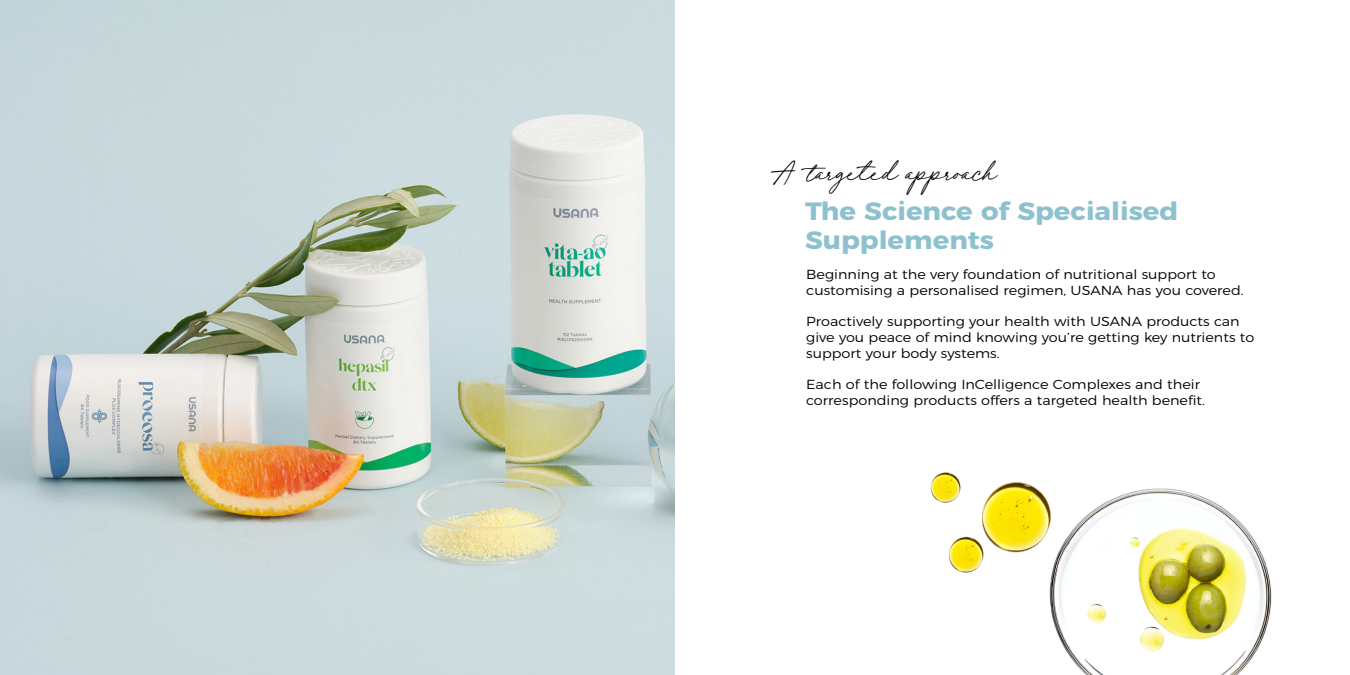
<style>
.page{position:relative;width:1350px;height:675px;background:#fff}
.page>*{position:absolute;margin:0;border:0;box-sizing:border-box;transform-origin:0 0}
.t1{font:30px "Juniperand Sage Slanted";color:#000}
.t2{font:700 25px/28.8px "Montserrat";color:#8dc1ce;scale:1.1 1}
.t3{font:300 13.12px/15.8px "Montserrat";color:#000;scale:1.1 1}
</style>
<div class="page">
<img style="left:1049px;top:488px;width:223px;height:187px">
<img style="left:982px;top:482px;width:83px;height:82px">
<img style="left:948px;top:529px;width:43px;height:44px">
<img style="left:930px;top:472px;width:31px;height:31px">
<img style="left:0;top:0;width:675px;height:675px">
<h1 class="t1" style="left:775px;top:151px;width:223px">A targeted approach</h1>
<h2 class="t2" style="left:805px;top:195px;width:341px">The Science of Specialised<br>Supplements</h2>
<p class="t3" style="left:806px;top:265px;width:399px">Beginning at the very foundation of nutritional support to customising a personalised regimen, USANA has you covered.</p>
<p class="t3" style="left:806px;top:313px;width:409px">Proactively supporting your health with USANA products can give you peace of mind knowing you’re getting key nutrients to support your body systems.</p>
<p class="t3" style="left:806px;top:376px;width:364px">Each of the following InCelligence Complexes and their corresponding products offers a targeted health benefit.</p>
</div>
